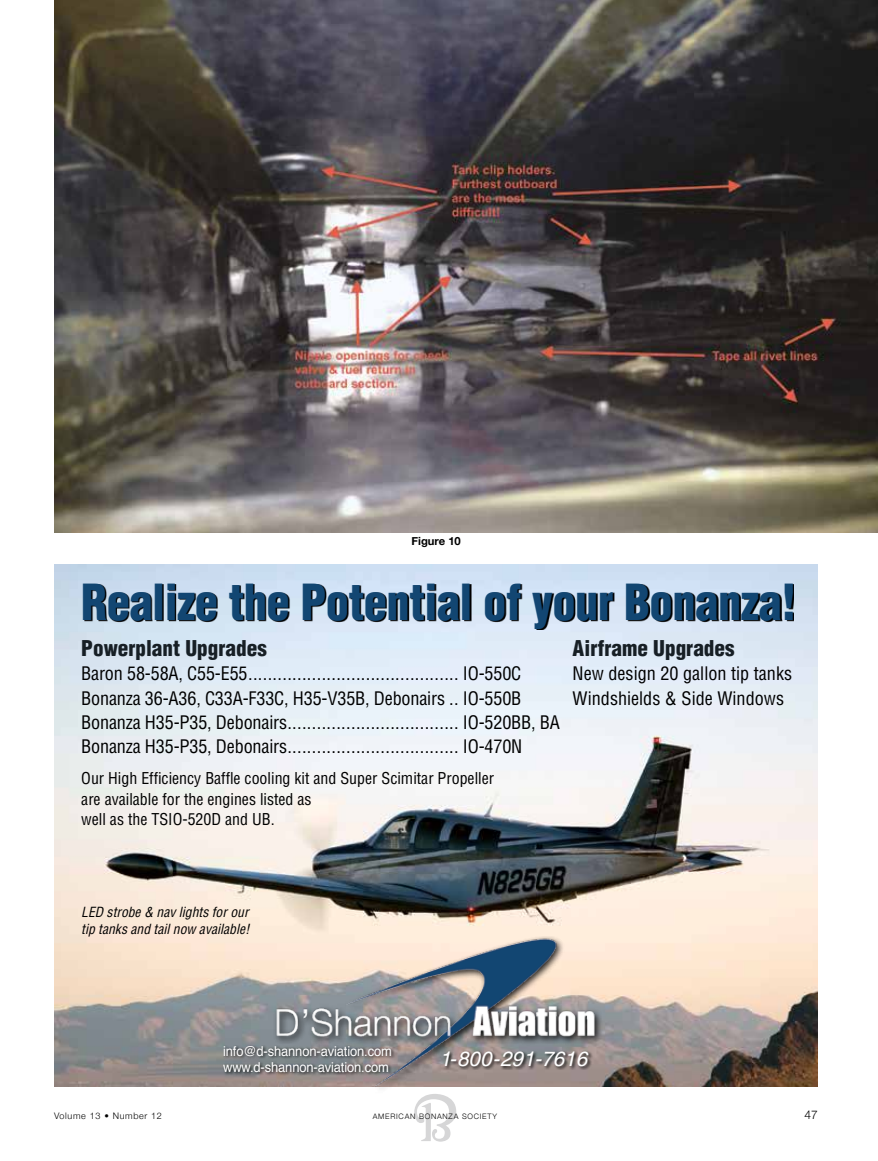
<style>
.page{position:relative;width:878px;height:1161px;background:#fff}
.page>*{position:absolute;margin:0;border:0;box-sizing:border-box;transform-origin:0 0}
.t1{font:900 condensed 48.6px "Helvetica";letter-spacing:-.01em;color:#124672;scale:.96 1}
.t2{font:900 condensed 21.3px "Helvetica";color:#171f25}
.t3{font:italic 20.7px "Helvetica";color:#fff}
.t4{font:condensed 18.15px/24.3px "Helvetica";letter-spacing:-.01em;color:#000}
.t5{font:condensed 15.9px/20.5px "Helvetica";color:#000}
.t6{font:13.65px/15.9px "Helvetica";letter-spacing:-.01em;color:#fff;scale:.95 1}
.t7{font:italic condensed 13.65px/16.6px "Helvetica";color:#000}
.t8{font:300 12px "Helvetica Neue";color:#000}
.t9{font:700 11.25px "Helvetica Neue";color:#000}
.t10{font:300 9px "Helvetica Neue";letter-spacing:.075em;color:#000}
.t11{font:300 7.5px "Helvetica Neue";letter-spacing:.1em;color:#000}
</style>
<div class="page">
<svg style="left:414px;top:1094px;width:42px;height:48px"></svg>
<img style="left:54px;top:0;width:824px;height:532px">
<img style="left:54px;top:565px;width:763px;height:522px">
<svg style="left:84px;top:584px;width:710px;height:46px;background:#7e8791"></svg>
<div style="left:273px;top:935px;width:330px;height:159px;background:#000;opacity:.85"></div>
<img style="left:268px;top:933px;width:333px;height:156px">
<div style="left:221px;top:1045px;width:174px;height:31px;background:#000;opacity:.85"></div>
<div style="left:443px;top:1050px;width:150px;height:20px;background:#000;opacity:.85"></div>
<p class="t9" style="left:411px;top:534px;width:51px">Figure 10</p>
<h1 class="t1" style="left:81px;top:571px;width:746px">Realize the Potential of your Bonanza!</h1>
<p class="t2" style="left:81px;top:635px;width:187px">Powerplant Upgrades</p>
<p class="t4" style="left:81px;top:661px;width:480px">Baron 58-58A, C55-E55........................................... IO-550C Bonanza 36-A36, C33A-F33C, H35-V35B, Debonairs .. IO-550B Bonanza H35-P35, Debonairs................................... IO-520BB, BA Bonanza H35-P35, Debonairs................................... IO-470N</p>
<p class="t5" style="left:81px;top:768px;width:414px">Our High Efficiency Baffle cooling kit and Super Scimitar Propeller are available for the engines listed as<br>well as the TSIO-520D and UB.</p>
<p class="t2" style="left:572px;top:635px;width:163px">Airframe Upgrades</p>
<p class="t4" style="left:572px;top:661px;width:221px">New design 20 gallon tip tanks<br>Windshields &amp; Side Windows</p>
<p class="t7" style="left:81px;top:904px;width:170px">LED strobe &amp; nav lights for our tip tanks and tail now available!</p>
<p class="t6" style="left:223px;top:1044px;width:179px">info@d-shannon-aviation.com www.d-shannon-aviation.com</p>
<p class="t3" style="left:439px;top:1047px;width:149px">1-800-291-7616</p>
<p class="t10" style="left:54px;top:1110px;width:109px">Volume 13 • Number 12</p>
<p class="t11" style="left:373px;top:1111px;width:126px">AMERICAN BONANZA SOCIETY</p>
<p class="t8" style="left:804px;top:1107px;width:15px">47</p>
</div>
